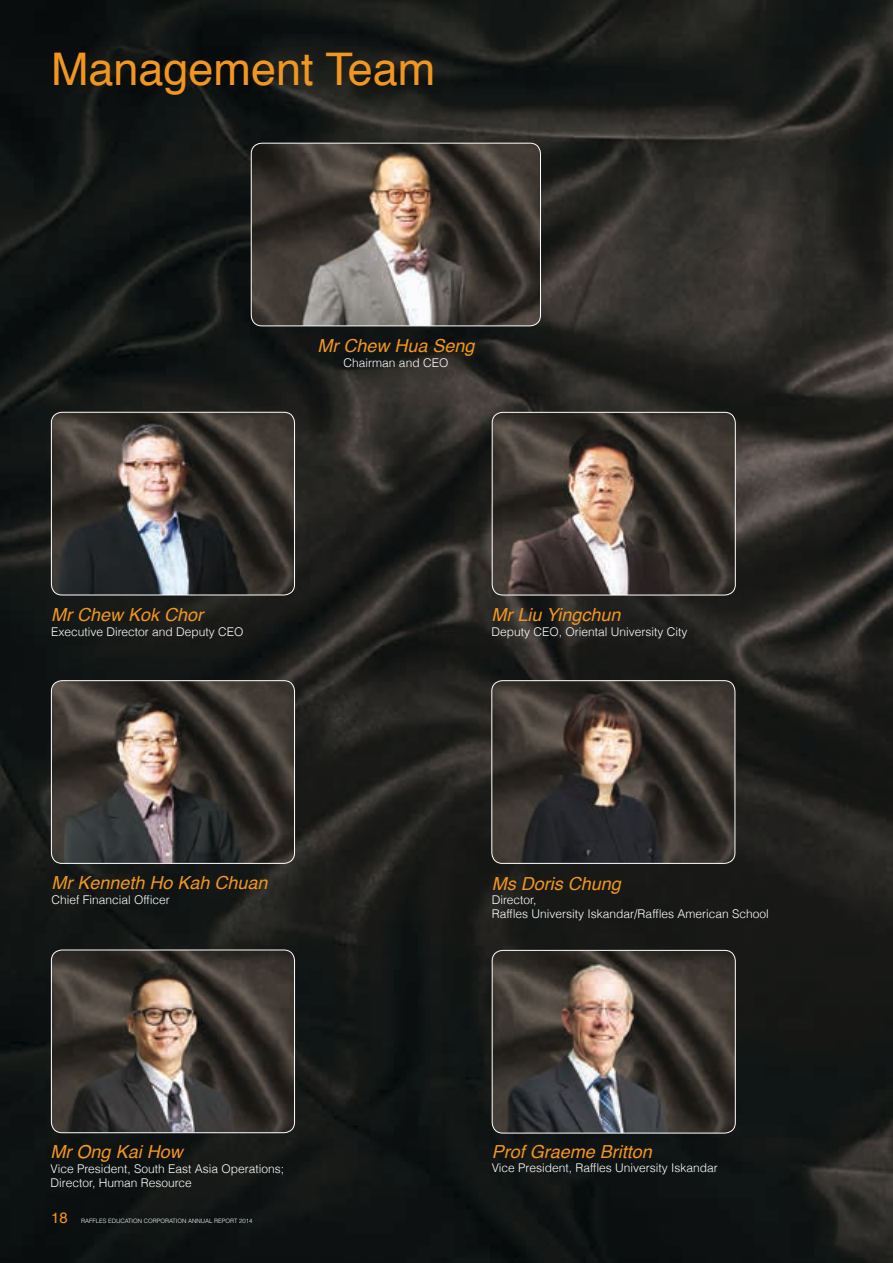
<style>
.page{position:relative;width:893px;height:1263px;background:#fff}
.page>*{position:absolute;margin:0;border:0;box-sizing:border-box;transform-origin:0 0}
.t1{font:45px "Helvetica";color:#f19620}
.t2{font:italic 18px "Helvetica";color:#f19620}
.t3{font:15px "Helvetica";color:#f19620}
.t4{font:300 12px/14.4px "Helvetica";color:#fff}
.t5{font:300 6px "Helvetica";color:#fff}
</style>
<div class="page">
<img style="left:0;top:0;width:893px;height:1263px">
<img style="left:492px;top:412px;width:243px;height:183px">
<div style="left:492px;top:412px;width:244px;height:183px;border:1px solid #fff;border-radius:11px"></div>
<img style="left:51px;top:412px;width:244px;height:183px">
<div style="left:51px;top:412px;width:244px;height:183px;border:1px solid #fff;border-radius:11px"></div>
<img style="left:251px;top:143px;width:289px;height:183px">
<div style="left:251px;top:143px;width:290px;height:183px;border:1px solid #fff;border-radius:11px"></div>
<img style="left:492px;top:950px;width:243px;height:183px">
<div style="left:492px;top:950px;width:244px;height:183px;border:1px solid #fff;border-radius:11px"></div>
<img style="left:51px;top:681px;width:244px;height:182px">
<div style="left:51px;top:680px;width:244px;height:184px;border:1px solid #fff;border-radius:11px"></div>
<img style="left:51px;top:950px;width:244px;height:183px">
<div style="left:51px;top:950px;width:244px;height:183px;border:1px solid #fff;border-radius:11px"></div>
<img style="left:492px;top:681px;width:243px;height:182px">
<div style="left:491px;top:680px;width:244px;height:184px;border:1px solid #fff;border-radius:11px"></div>
<h1 class="t1" style="left:51px;top:34px;width:386px">Management Team</h1>
<h2 class="t2" style="left:317px;top:332px;width:159px">Mr Chew Hua Seng</h2>
<p class="t4" style="left:343px;top:355px;width:106px">Chairman and CEO</p>
<h2 class="t2" style="left:51px;top:601px;width:154px">Mr Chew Kok Chor</h2>
<p class="t4" style="left:51px;top:624px;width:194px">Executive Director and Deputy CEO</p>
<h2 class="t2" style="left:491px;top:601px;width:131px">Mr Liu Yingchun</h2>
<p class="t4" style="left:491px;top:624px;width:198px">Deputy CEO, Oriental University City</p>
<h2 class="t2" style="left:51px;top:869px;width:218px">Mr Kenneth Ho Kah Chuan</h2>
<p class="t4" style="left:51px;top:892px;width:120px">Chief Financial Officer</p>
<h2 class="t2" style="left:492px;top:869px;width:131px">Ms Doris Chung</h2>
<p class="t4" style="left:492px;top:892px;width:278px">Director,<br>Raffles University Iskandar/Raffles American School</p>
<h2 class="t2" style="left:51px;top:1138px;width:134px">Mr Ong Kai How</h2>
<p class="t4" style="left:51px;top:1161px;width:235px">Vice President, South East Asia Operations;<br>Director, Human Resource</p>
<p class="t3" style="left:51px;top:1206px;width:18px">18</p>
<p class="t5" style="left:81px;top:1217px;width:173px">RAFFLES EDUCATION CORPORATION ANNUAL REPORT 2014</p>
<h2 class="t2" style="left:492px;top:1137px;width:162px">Prof Graeme Britton</h2>
<p class="t4" style="left:492px;top:1161px;width:228px">Vice President, Raffles University Iskandar</p>
</div>
